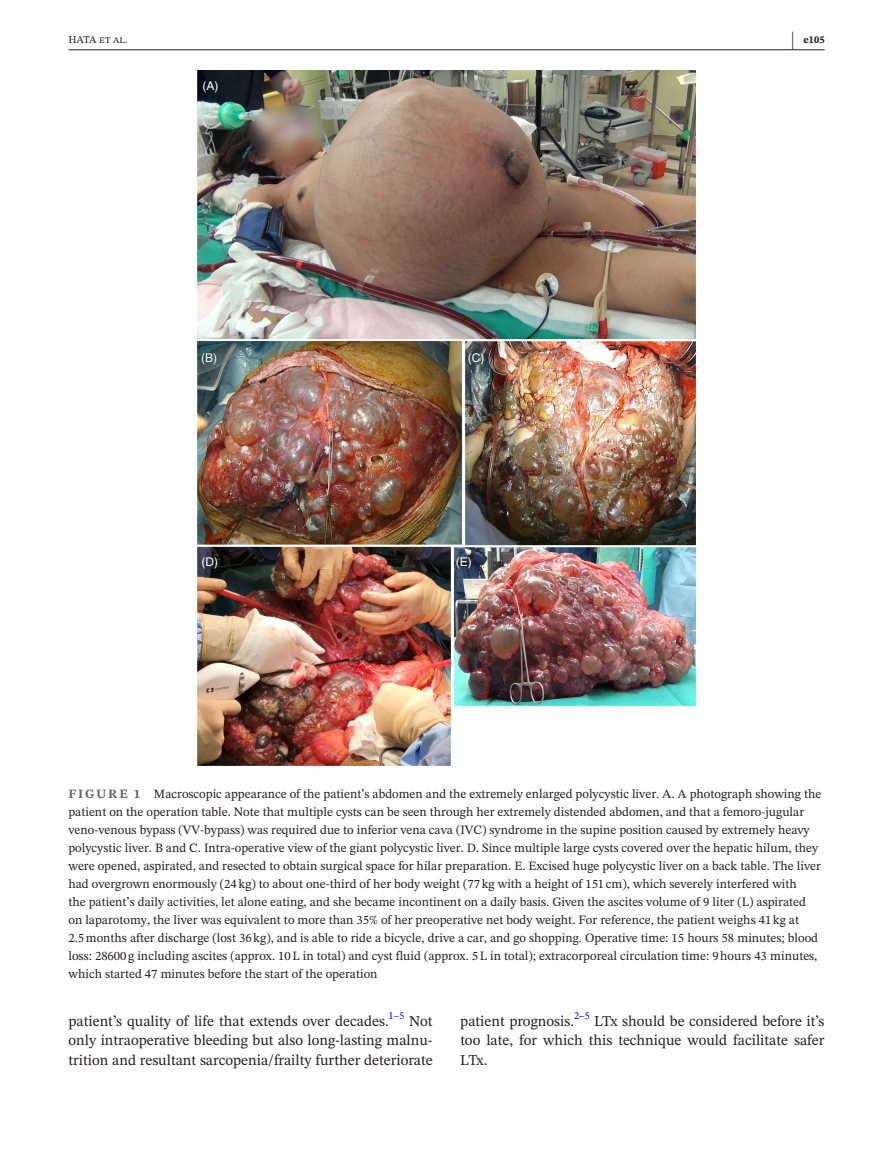
<style>
.page{position:relative;width:893px;height:1174px;background:#fff}
.page>*{position:absolute;margin:0;border:0;box-sizing:border-box;transform-origin:0 0}
.t1{font:700 21px "STIX Two Text";color:#231f20;scale:.42 1}
.t2{font:15px/19.5px "STIX Two Text";color:#231f20;text-align:justify}
.t3{font:12.75px/18px "STIX Two Text";color:#231f20}
.t4{font:12px "Helvetica";color:#fff}
.t5{font:10.5px "STIX Two Text";color:#231f20}
.t6{font:10.5px "STIX Two Text";color:#00f}
.t7{font:700 10.5px "STIX Two Text";color:#231f20}
.s1{font-weight:700;color:#636366}
</style>
<div class="page">
<hr style="left:68px;top:49px;width:756px;height:1px;background:#231f20">
<img style="left:198px;top:70px;width:497px;height:695px">
<h1 class="t1" style="left:792px;top:24px;width:8px">|</h1>
<p class="t5" style="left:68px;top:32px;width:60px">HATA et al.</p>
<p class="t7" style="left:803px;top:32px;width:22px">e105</p>
<p class="t4" style="left:202px;top:79px;width:17px">(A)</p>
<p class="t4" style="left:201px;top:351px;width:17px">(B)</p>
<p class="t4" style="left:468px;top:351px;width:18px">(C)</p>
<p class="t4" style="left:202px;top:555px;width:18px">(D)</p>
<p class="t4" style="left:456px;top:555px;width:17px">(E)</p>
<p class="t3" style="left:68px;top:784px;width:754px"><span class="s1">FIGURE 1</span> Macroscopic appearance of the patient’s abdomen and the extremely enlarged polycystic liver. A. A photograph showing the patient on the operation table. Note that multiple cysts can be seen through her extremely distended abdomen, and that a femoro-jugular veno-venous bypass (VV-bypass) was required due to inferior vena cava (IVC) syndrome in the supine position caused by extremely heavy polycystic liver. B and C. Intra-operative view of the giant polycystic liver. D. Since multiple large cysts covered over the hepatic hilum, they were opened, aspirated, and resected to obtain surgical space for hilar preparation. E. Excised huge polycystic liver on a back table. The liver had overgrown enormously (24kg) to about one-third of her body weight (77kg with a height of 151 cm), which severely interfered with<br>the patient’s daily activities, let alone eating, and she became incontinent on a daily basis. Given the ascites volume of 9 liter (L) aspirated on laparotomy, the liver was equivalent to more than 35% of her preoperative net body weight. For reference, the patient weighs 41kg at 2.5months after discharge (lost 36kg), and is able to ride a bicycle, drive a car, and go shopping. Operative time: 15 hours 58 minutes; blood loss: 28600 g including ascites (approx. 10L in total) and cyst fluid (approx. 5L in total); extracorporeal circulation time: 9hours 43 minutes, which started 47 minutes before the start of the operation</p>
<p class="t2" style="left:68px;top:1011px;width:366px;text-indent:341px">Not only intraoperative bleeding but also long-lasting malnu&shy;trition and resultant sarcopenia/frailty further deteriorate</p>
<p class="t2" style="left:460px;top:1011px;width:115px">patient prognosis.</p>
<p class="t6" style="left:574px;top:1008px;width:17px">2–5</p>
<p class="t2" style="left:68px;top:1011px;width:322px">patient’s quality of life that extends over decades.</p>
<p class="t6" style="left:389px;top:1008px;width:17px">1–5</p>
<p class="t2" style="left:460px;top:1011px;width:366px;text-indent:134px">LTx should be considered before it’s too late, for which this technique would facilitate safer LTx.</p>
</div>
